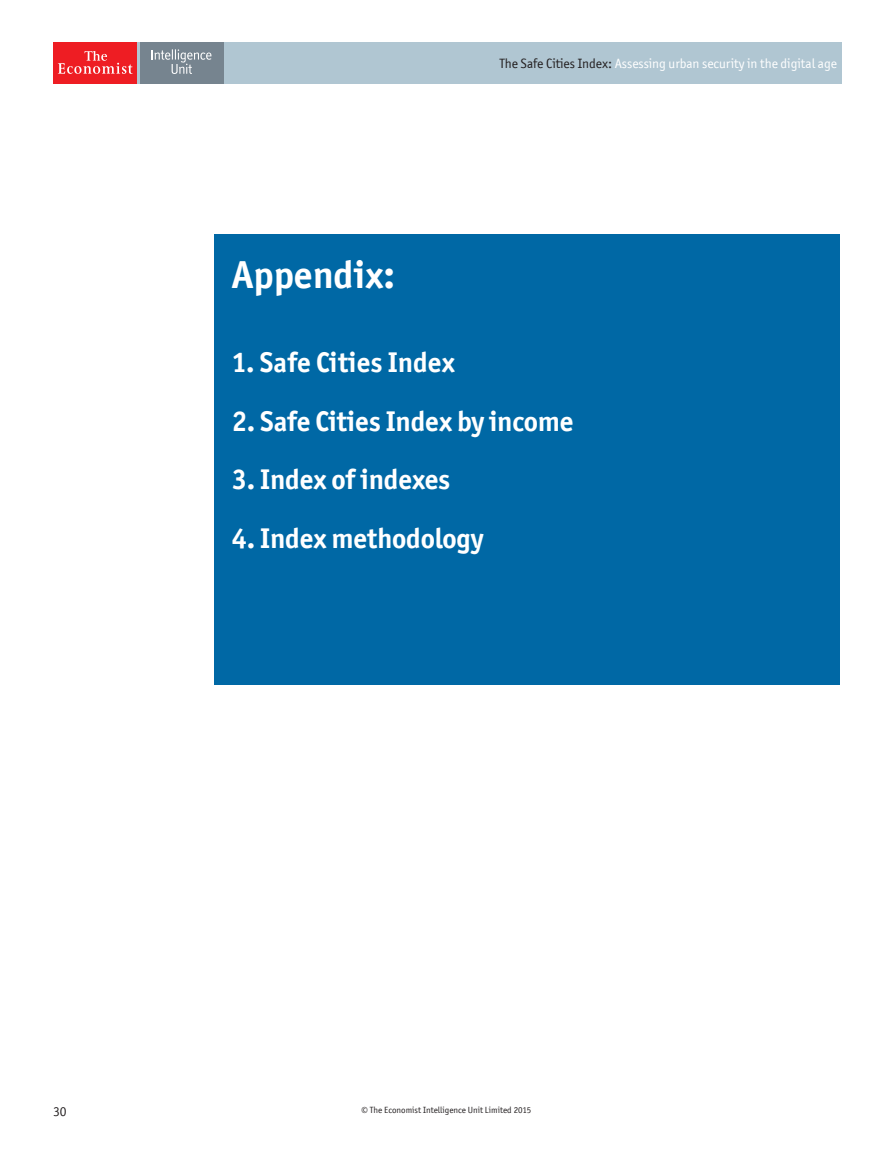
<style>
.page{position:relative;width:893px;height:1149px;background:#fff}
.page>*{position:absolute;margin:0;border:0;box-sizing:border-box;transform-origin:0 0}
.t1{font:700 39px "Officina San ITC";color:#fff}
.t2{font:700 28.5px "Officina San ITC";letter-spacing:-.005em;color:#fff}
.t3{font:13.5px "Officina San ITC";letter-spacing:-.005em;color:#fff}
.t4{font:13.5px "Officina San ITC";color:#231f20}
.t5{font:9px "Officina San ITC";color:#231f20}
.s1{color:#231f20}
</style>
<div class="page">
<div style="left:54px;top:43px;width:787px;height:41px;background:#b0c6d2"></div>
<div style="left:53px;top:43px;width:84px;height:41px;background:#ee1d23"></div>
<svg style="left:57px;top:51px;width:76px;height:23px"></svg>
<div style="left:140px;top:43px;width:83px;height:41px;background:#76848f"></div>
<svg style="left:152px;top:49px;width:59px;height:25px"></svg>
<div style="left:215px;top:234px;width:625px;height:450px;background:#0068a5"></div>
<h1 class="t1" style="left:232px;top:250px;width:165px">Appendix:</h1>
<p class="t3" style="left:499px;top:56px;width:339px"><span class="s1">The Safe Cities Index:</span> Assessing urban security in the digital age</p>
<p class="t2" style="left:232px;top:344px;width:225px">1. Safe Cities Index</p>
<p class="t2" style="left:232px;top:403px;width:343px">2. Safe Cities Index by income</p>
<p class="t2" style="left:232px;top:461px;width:220px">3. Index of indexes</p>
<p class="t2" style="left:232px;top:520px;width:253px">4. Index methodology</p>
<p class="t4" style="left:53px;top:1103px;width:15px">30</p>
<p class="t5" style="left:362px;top:1104px;width:171px">© The Economist Intelligence Unit Limited 2015</p>
</div>
